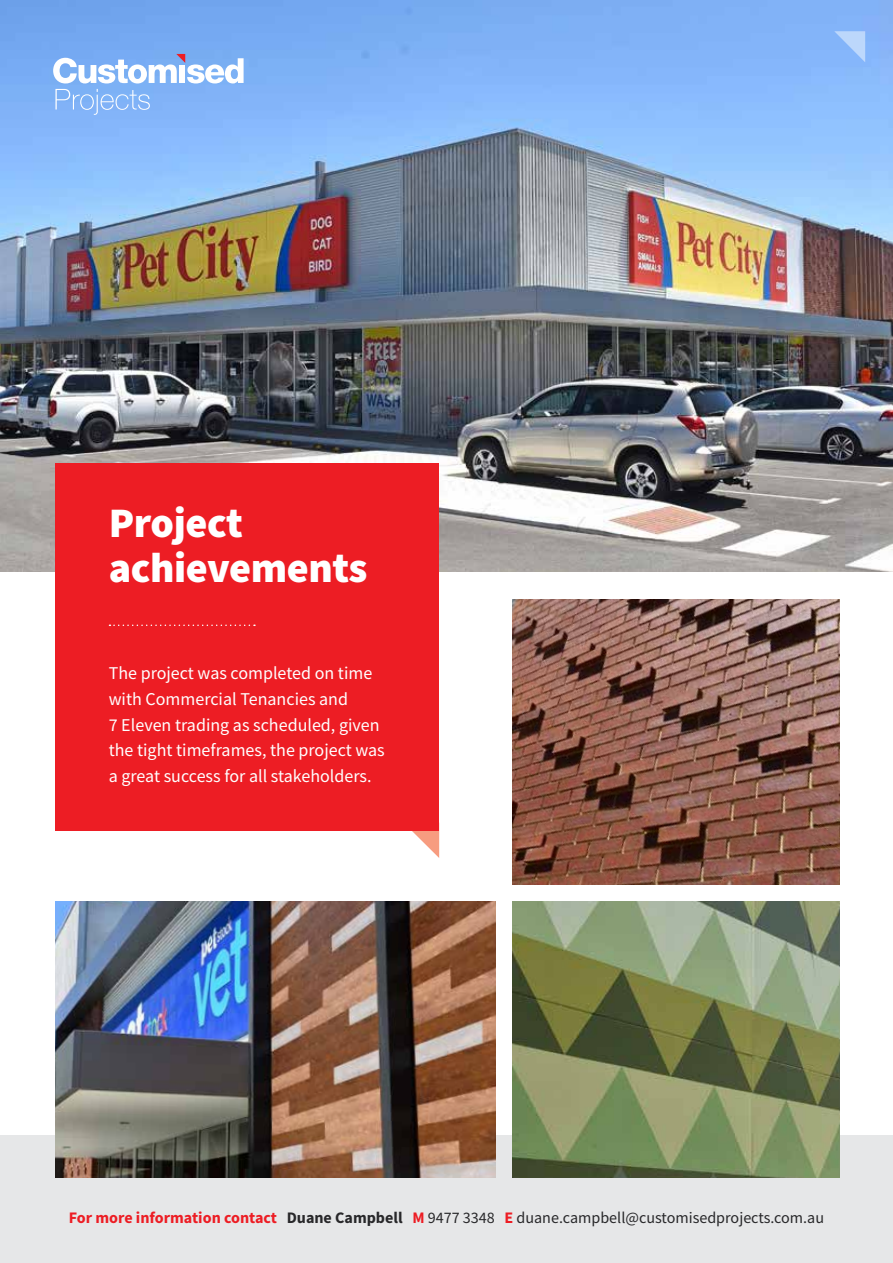
<style>
.page{position:relative;width:893px;height:1263px;background:#fff}
.page>*{position:absolute;margin:0;border:0;box-sizing:border-box;transform-origin:0 0}
.t1{font:900 42px/45px "Source Sans Pro";letter-spacing:-.01em;color:#fff}
.t2{font:18px/25.5px "Source Sans Pro";color:#fff}
.t3{font:16.05px "Source Sans Pro";color:#28282a}
.s1{font-weight:700;color:#ed1d24}
.s2{font-weight:700}
</style>
<div class="page">
<div style="left:0;top:1136px;width:893px;height:127px;background:#e6e7e8"></div>
<img style="left:0;top:0;width:893px;height:572px">
<svg style="left:412px;top:831px;width:27px;height:27px"></svg>
<div style="left:55px;top:463px;width:384px;height:368px;background:#ed1d24"></div>
<svg style="left:109px;top:624px;width:146px;height:2px"></svg>
<img style="left:55px;top:901px;width:440px;height:277px">
<img style="left:512px;top:901px;width:327px;height:277px">
<img style="left:512px;top:599px;width:327px;height:286px">
<svg style="left:834px;top:31px;width:31px;height:31px"></svg>
<svg style="left:55px;top:89px;width:95px;height:26px;background:#90bcf7"></svg>
<svg style="left:53px;top:54px;width:191px;height:29px"></svg>
<h1 class="t1" style="left:109px;top:501px;width:260px">Project achievements</h1>
<p class="t2" style="left:109px;top:661px;width:278px">The project was completed on time with Commercial Tenancies and<br>7 Eleven trading as scheduled, given the tight timeframes, the project was a great success for all stakeholders.</p>
<p class="t3" style="left:69px;top:1208px;width:757px"><span class="s1">For more information contact</span> <span class="s2">Duane Campbell</span> <span class="s1">M</span> 9477 3348 <span class="s1">E</span> duane.campbell@customisedprojects.com.au</p>
</div>
